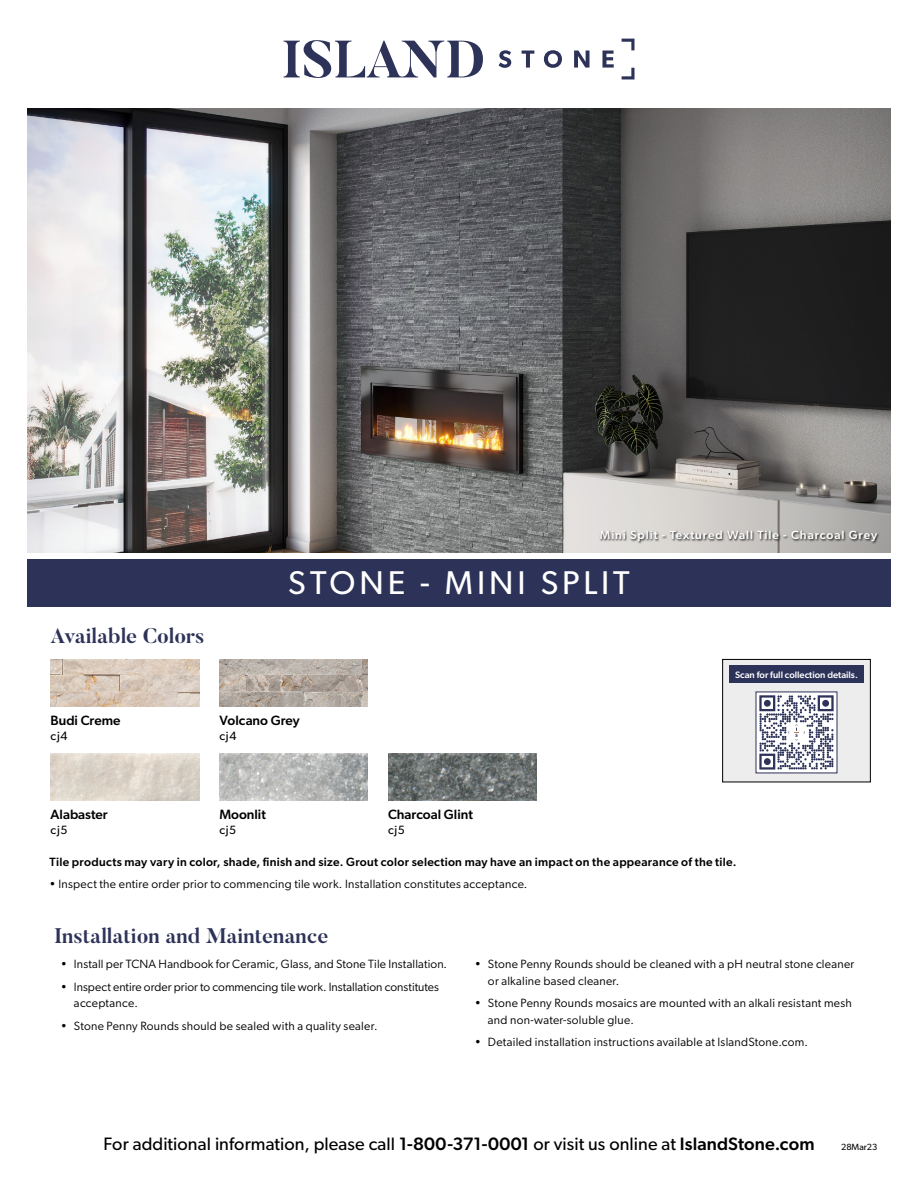
<style>
.page{position:relative;width:918px;height:1188px;background:#fff}
.page>*{position:absolute;margin:0;border:0;box-sizing:border-box;transform-origin:0 0}
.t1{font:33px "Gibson";letter-spacing:.12em;color:#fff}
.t2{font:700 21px "Butler";color:#2d3258}
.t3{font:18px "Gibson";letter-spacing:.005em;color:#000}
.t4{font:500 13.5px "Gibson";color:#000}
.t5{font:12px/16.5px "Gibson";letter-spacing:.02em;color:#000}
.t6{font:500 12px "Gibson";letter-spacing:.025em;color:#000}
.t7{font:500 12px "Gibson";letter-spacing:.075em;color:#fff}
.t8{font:12px "Gibson";letter-spacing:.06em;color:#000}
.t9{font:500 9.3px "Gibson";color:#fff}
.t10{font:9px "Gibson";color:#000}
.s1{font-weight:500}
</style>
<div class="page">
<svg style="left:622px;top:68px;width:12px;height:11px"></svg>
<svg style="left:622px;top:39px;width:12px;height:11px"></svg>
<svg style="left:499px;top:50px;width:12px;height:18px"></svg>
<svg style="left:522px;top:51px;width:12px;height:17px"></svg>
<svg style="left:544px;top:50px;width:18px;height:18px"></svg>
<svg style="left:574px;top:51px;width:16px;height:17px"></svg>
<svg style="left:602px;top:51px;width:12px;height:17px"></svg>
<svg style="left:283px;top:40px;width:200px;height:38px"></svg>
<div style="left:27px;top:560px;width:864px;height:47px;background:#2d3258"></div>
<img style="left:27px;top:108px;width:864px;height:445px">
<div style="left:599px;top:530px;width:281px;height:15px;background:#000;opacity:.8"></div>
<img style="left:219px;top:659px;width:149px;height:47px">
<img style="left:51px;top:659px;width:148px;height:47px">
<img style="left:51px;top:753px;width:148px;height:48px">
<img style="left:219px;top:753px;width:149px;height:48px">
<img style="left:388px;top:753px;width:149px;height:48px">
<div style="left:723px;top:659px;width:147px;height:123px;background:#ededee"></div>
<div style="left:722px;top:659px;width:149px;height:123px;border:1px solid #000"></div>
<div style="left:729px;top:665px;width:135px;height:18px;background:#2d3258"></div>
<div style="left:756px;top:692px;width:81px;height:81px;background:#fff"></div>
<svg style="left:759px;top:695px;width:75px;height:75px"></svg>
<p class="t7" style="left:600px;top:528px;width:279px">Mini Split - Textured Wall Tile - Charcoal Grey</p>
<h2 class="t2" style="left:51px;top:622px;width:155px">Available Colors</h2>
<h1 class="t1" style="left:288px;top:563px;width:343px">STONE - MINI SPLIT</h1>
<p class="t4" style="left:51px;top:712px;width:71px">Budi Creme</p>
<p class="t8" style="left:51px;top:728px;width:19px">cj4</p>
<p class="t4" style="left:219px;top:712px;width:82px">Volcano Grey</p>
<p class="t8" style="left:219px;top:728px;width:19px">cj4</p>
<p class="t9" style="left:735px;top:669px;width:124px">Scan for full collection details.</p>
<p class="t4" style="left:219px;top:806px;width:48px">Moonlit</p>
<p class="t8" style="left:219px;top:823px;width:18px">cj5</p>
<p class="t4" style="left:388px;top:806px;width:86px">Charcoal Glint</p>
<p class="t8" style="left:388px;top:823px;width:18px">cj5</p>
<p class="t4" style="left:51px;top:806px;width:59px">Alabaster</p>
<p class="t8" style="left:51px;top:823px;width:18px">cj5</p>
<p class="t6" style="left:50px;top:854px;width:688px">Tile products may vary in color, shade, finish and size. Grout color selection may have an impact on the appearance of the tile.</p>
<p class="t5" style="left:50px;top:876px;width:479px">• Inspect the entire order prior to commencing tile work. Installation constitutes acceptance.</p>
<h2 class="t2" style="left:54px;top:922px;width:276px">Installation and Maintenance</h2>
<p class="t5" style="left:61px;top:956px;width:388px">• Install per TCNA Handbook for Ceramic, Glass, and Stone Tile Installation.</p>
<p class="t5" style="left:74px;top:978px;width:367px;text-indent:-13px">• Inspect entire order prior to commencing tile work. Installation constitutes acceptance.</p>
<p class="t5" style="left:61px;top:1017px;width:318px">• Stone Penny Rounds should be sealed with a quality sealer.</p>
<p class="t5" style="left:488px;top:956px;width:368px;text-indent:-13px">• Stone Penny Rounds should be cleaned with a pH neutral stone cleaner or alkaline based cleaner.</p>
<p class="t5" style="left:488px;top:995px;width:365px;text-indent:-13px">• Stone Penny Rounds mosaics are mounted with an alkali resistant mesh and non-water-soluble glue.</p>
<p class="t5" style="left:475px;top:1034px;width:335px">• Detailed installation instructions available at IslandStone.com.</p>
<h3 class="t3" style="left:103px;top:1133px;width:713px">For additional information, please call <span class="s1">1-800-371-0001</span> or visit us online at <span class="s1">IslandStone.com</span></h3>
<p class="t10" style="left:841px;top:1141px;width:38px">28Mar23</p>
</div>
